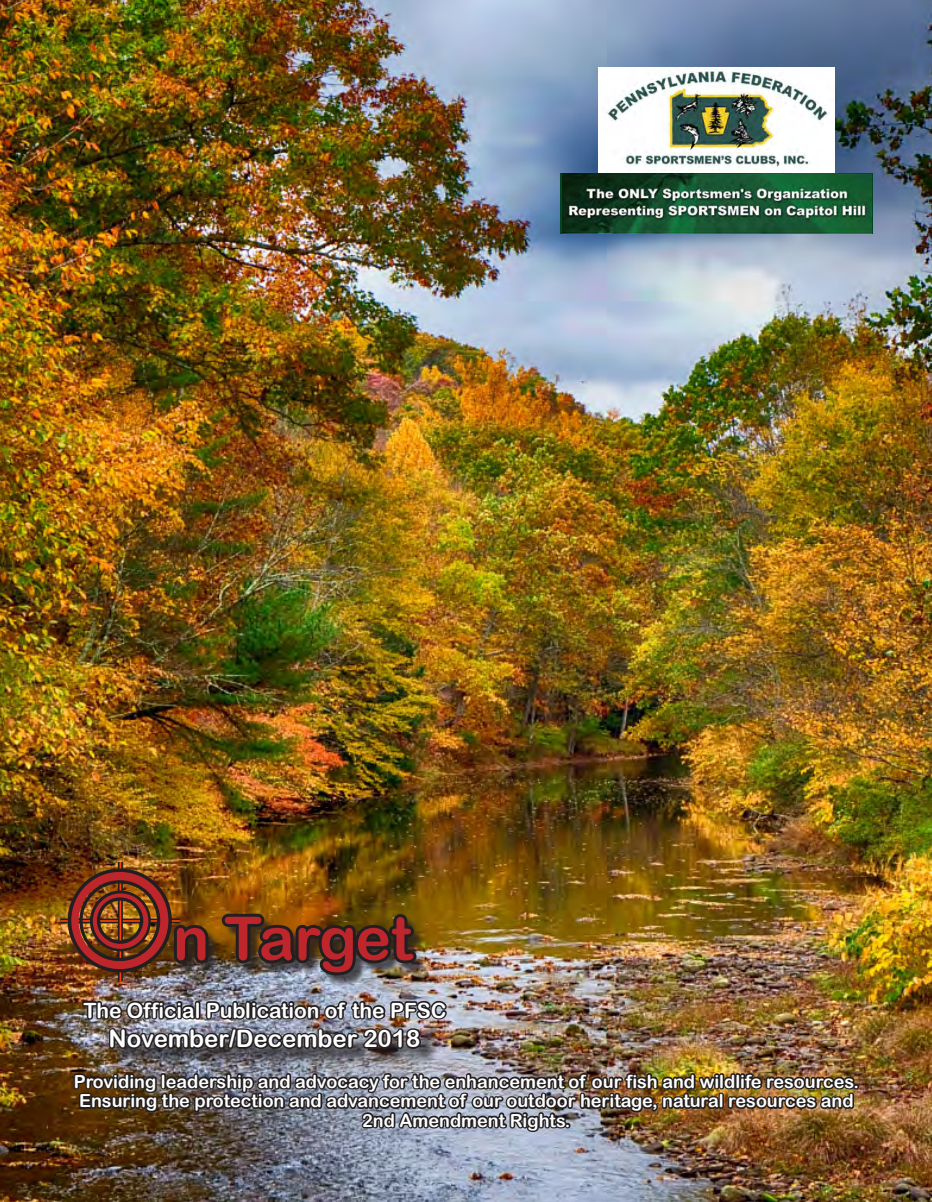
<style>
.page{position:relative;width:932px;height:1202px;background:#fff}
.page>*{position:absolute;margin:0;border:0;box-sizing:border-box;transform-origin:0 0}
.t1{font:60px "Arial Rounded MT Bold";letter-spacing:-.025em;color:#be262c}
.t2{font:24px "Arial Rounded MT Bold";color:#fff}
.t3{font:21px "Arial Rounded MT Bold";color:#fff}
.t4{font:18px/19.5px "Arial Rounded MT Bold";color:#fff;text-align:center}
</style>
<div class="page">
<img style="left:0;top:0;width:932px;height:1202px">
<div style="left:560px;top:173px;width:312px;height:61px;background:#024523"></div>
<img style="left:562px;top:173px;width:309px;height:60px">
<img style="left:599px;top:67px;width:235px;height:106px">
<div style="left:176px;top:916px;width:252px;height:71px;background:#231f20;opacity:.75"></div>
<img style="left:169px;top:908px;width:252px;height:71px">
<svg style="left:60px;top:918px;width:120px;height:5px"></svg>
<hr style="left:60px;top:920px;width:120px;height:1px;background:#ff3f00">
<svg style="left:118px;top:862px;width:5px;height:119px"></svg>
<hr style="left:120px;top:862px;width:1px;height:119px;background:#ff3f00">
<div style="left:68px;top:869px;width:102px;height:102px;border:11px solid #be262c;border-radius:50%"></div>
<div style="left:68px;top:868px;width:104px;height:104px;border:3px solid #231f20;border-radius:50%"></div>
<div style="left:79px;top:880px;width:81px;height:81px;border:3px solid #231f20;border-radius:50%"></div>
<div style="left:90px;top:890px;width:61px;height:61px;border:5px solid #231f20;border-radius:50%"></div>
<div style="left:93px;top:893px;width:55px;height:56px;border:5px solid #be262c;border-radius:50%"></div>
<div style="left:97px;top:897px;width:46px;height:46px;border:3px solid #231f20;border-radius:50%"></div>
<div style="left:111px;top:1030px;width:328px;height:37px;background:#231f20;opacity:.75"></div>
<img style="left:80px;top:998px;width:369px;height:54px">
<img style="left:71px;top:1064px;width:790px;height:70px">
<h1 class="t1" style="left:173px;top:903px;width:241px">n Target</h1>
<p class="t3" style="left:83px;top:997px;width:364px">The Official Publication of the PFSC</p>
<h2 class="t2" style="left:109px;top:1024px;width:313px">November/December 2018</h2>
<p class="t4" style="left:74px;top:1071px;width:786px">Providing leadership and advocacy for the enhancement of our fish and wildlife resources.<br>Ensuring the protection and advancement of our outdoor heritage, natural resources and<br>2nd Amendment Rights.</p>
</div>
